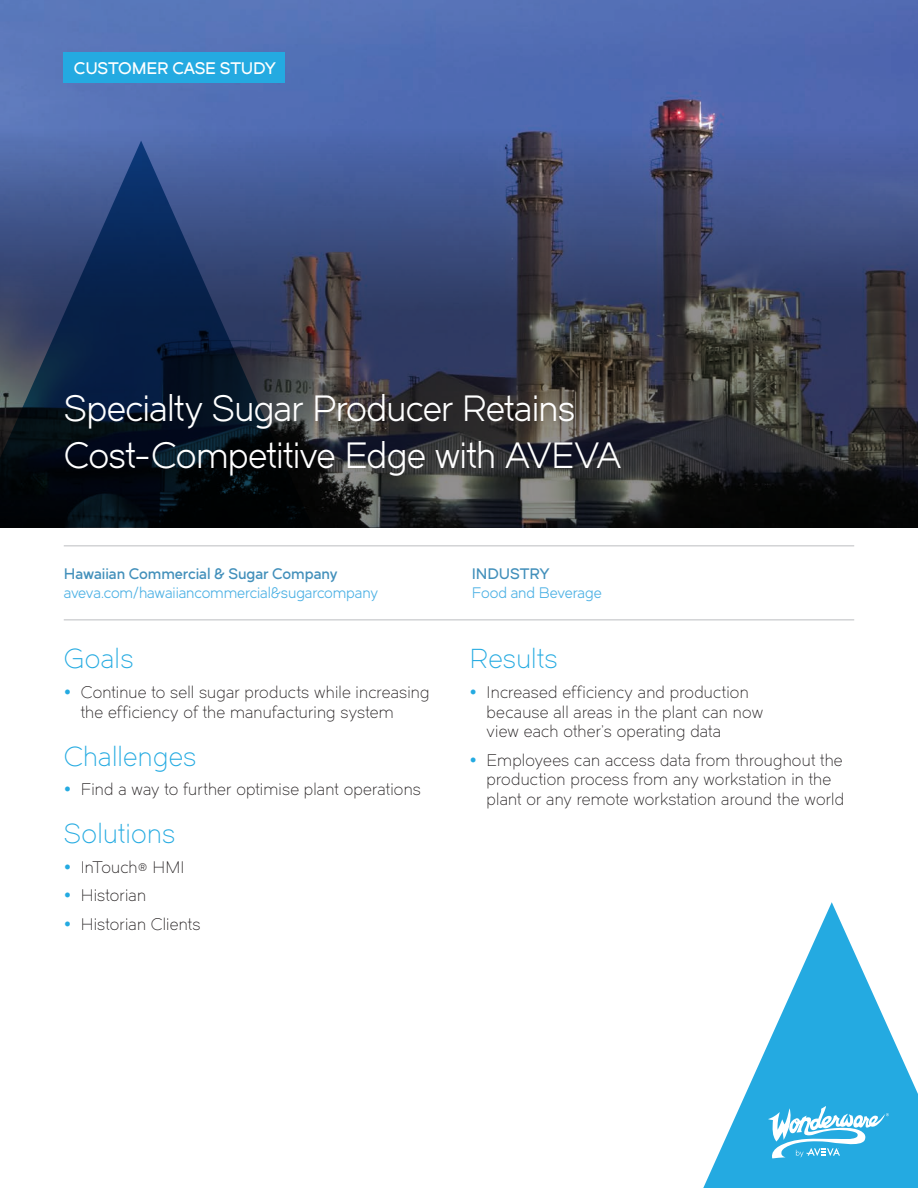
<style>
.page{position:relative;width:918px;height:1188px;background:#fff}
.page>*{position:absolute;margin:0;border:0;box-sizing:border-box;transform-origin:0 0}
.H2_-_Section_Title{font:36px/46.8px "Dual 400";letter-spacing:-.02em;color:#fff}
.Keywords{font:27px "Dual 300";letter-spacing:.01em;color:#24aae1}
.t1{font:16.5px/19.8px "Dual 300";letter-spacing:.015em;color:#231f20}
.t2{font:16.5px "Dual 600";letter-spacing:-.01em;color:#fff}
.Client_Industry{font:15px/19.5px "Dual 400";letter-spacing:-.01em;color:#4ab0e4}
.Client_Information{font:15px "Dual 400";letter-spacing:-.005em;color:#4ab0e4}
.Client_Industry-2{font:15px "Dual 600";letter-spacing:-.005em;color:#4390bb}
.s1{font-family:"Dual 600";color:#4390bb}
</style>
<div class="page">
<svg style="left:703px;top:902px;width:215px;height:286px;fill:#24aae1"></svg>
<hr style="left:64px;top:620px;width:790px;height:1px;background:#bcbdc0">
<hr style="left:64px;top:545px;width:790px;height:1px;background:#bcbdc0">
<svg style="left:768px;top:1106px;width:121px;height:52px"></svg>
<img style="left:0;top:0;width:918px;height:528px">
<div style="left:64px;top:52px;width:221px;height:31px;background:#24aae1"></div>
<svg style="left:0;top:124px;width:918px;height:403px;background:#313b56"></svg>
<p class="t2" style="left:74px;top:57px;width:204px">CUSTOMER CASE STUDY</p>
<p class="H2_-_Section_Title" style="left:64px;top:385px;width:559px">Specialty Sugar Producer Retains<br>Cost-Competitive Edge with AVEVA</p>
<p class="Client_Industry" style="left:64px;top:564px;width:316px"><span class="s1">Hawaiian Commercial &amp; Sugar Company </span>aveva.com/hawaiiancommercial&amp;sugarcompany</p>
<p class="Client_Industry-2" style="left:472px;top:564px;width:79px">INDUSTRY</p>
<p class="Client_Information" style="left:472px;top:584px;width:132px">Food and Beverage</p>
<p class="Keywords" style="left:64px;top:643px;width:71px">Goals</p>
<p class="t1" style="left:81px;top:682px;width:350px">Continue to sell sugar products while increasing the efficiency of the manufacturing system</p>
<p class="Keywords" style="left:64px;top:740px;width:134px">Challenges</p>
<p class="t1" style="left:81px;top:780px;width:342px">Find a way to further optimise plant operations</p>
<p class="Keywords" style="left:64px;top:818px;width:113px">Solutions</p>
<p class="t1" style="left:81px;top:857px;width:105px">InTouch® HMI</p>
<p class="t1" style="left:81px;top:886px;width:67px">Historian</p>
<p class="t1" style="left:81px;top:914px;width:121px">Historian Clients</p>
<p class="Keywords" style="left:470px;top:643px;width:90px">Results</p>
<p class="t1" style="left:487px;top:682px;width:278px">Increased efficiency and production because all areas in the plant can now view each other’s operating data</p>
<p class="t1" style="left:487px;top:750px;width:359px">Employees can access data from throughout the production process from any workstation in the plant or any remote workstation around the world</p>
</div>
